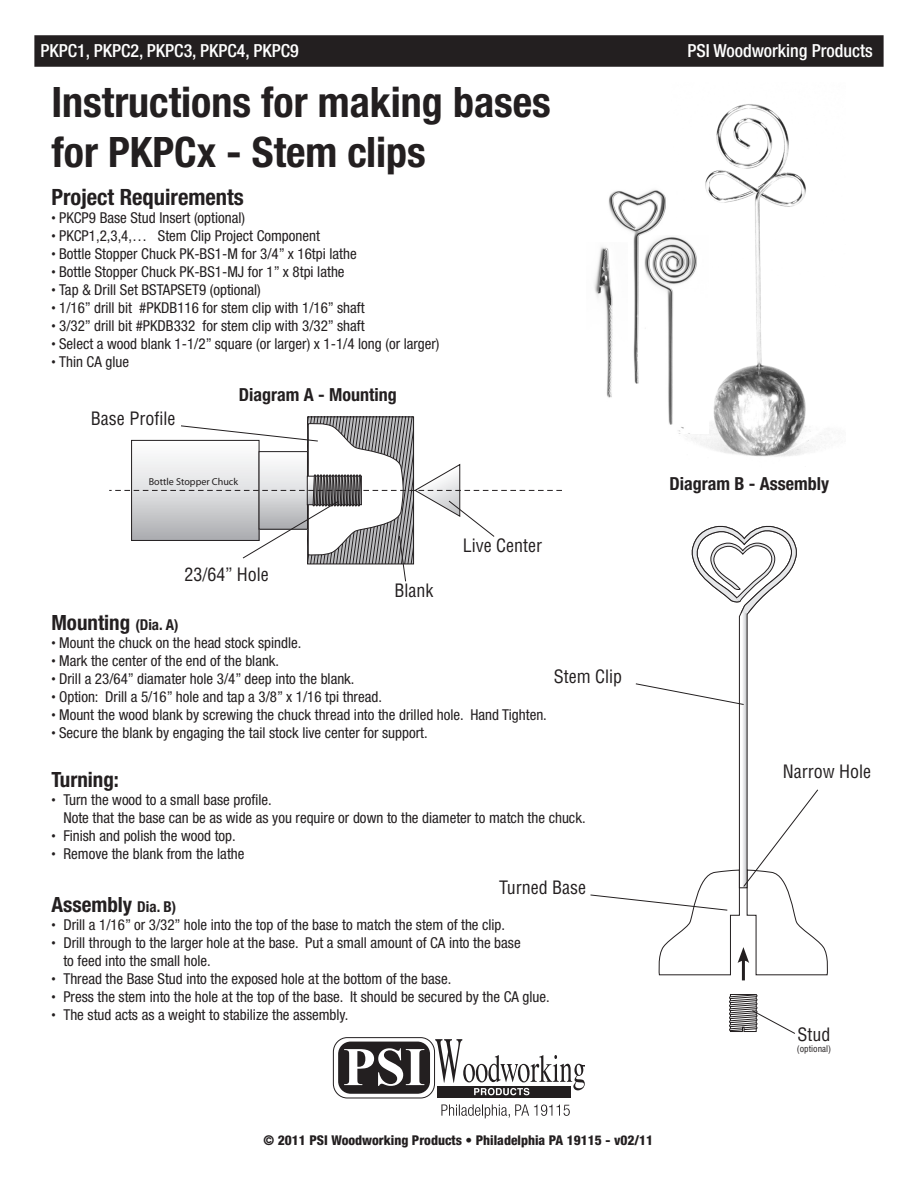
<style>
.page{position:relative;width:918px;height:1188px;background:#fff}
.page>*{position:absolute;margin:0;border:0;box-sizing:border-box;transform-origin:0 0}
.t1{font:700 condensed 42px/50.4px "Helvetica Neue";color:#231f20}
.Heading_1{font:700 condensed 22.5px "Helvetica Neue";color:#231f20}
.t2{font:700 condensed 21px "Helvetica Neue";color:#231f20}
.t3{font:condensed 18px "Helvetica";color:#231f20}
.t4{font:500 condensed 18px "Helvetica Neue";color:#fff}
.t5{font:700 condensed 18px "Helvetica Neue";color:#231f20}
.t6{font:condensed 15px "Helvetica Neue";color:#231f20}
.t7{font:800 condensed 13.5px "Helvetica Neue";color:#231f20}
.t8{font:10.05px "Myriad Pro";color:#231f20}
.t9{font:condensed 9px "Helvetica";color:#231f20}
.s1{font-family:"Helvetica CY Plain";font-stretch:normal}
.s2{font-size:15px}
</style>
<div class="page">
<div style="left:35px;top:36px;width:848px;height:30px;background:#231f20"></div>
<div style="left:34px;top:35px;width:850px;height:32px;border:2px solid #231f20"></div>
<svg style="left:441px;top:1104px;width:129px;height:14px"></svg>
<div style="left:333px;top:1037px;width:102px;height:61px;border:1px solid #231f20;border-radius:14px"></div>
<svg style="left:438px;top:1095px;width:133px;height:2px"></svg>
<svg style="left:338px;top:1039px;width:247px;height:56px"></svg>
<svg style="left:729px;top:994px;width:66px;height:40px"></svg>
<hr style="left:742px;top:957px;width:3px;height:23px;background:#231f20">
<svg style="left:590px;top:525px;width:238px;height:450px"></svg>
<img style="left:678px;top:104px;width:143px;height:353px">
<svg style="left:109px;top:417px;width:453px;height:165px"></svg>
<img style="left:608px;top:190px;width:58px;height:194px">
<img style="left:641px;top:236px;width:68px;height:197px">
<img style="left:594px;top:243px;width:33px;height:155px">
<p class="t4" style="left:40px;top:40px;width:260px">PKPC1, PKPC2, PKPC3, PKPC4, PKPC9</p>
<p class="t4" style="left:687px;top:40px;width:187px">PSI Woodworking Products</p>
<p class="t1" style="left:51px;top:76px;width:501px">Instructions for making bases for PKPCx - Stem clips</p>
<p class="Heading_1" style="left:51px;top:184px;width:194px">Project Requirements</p>
<p class="t6" style="left:51px;top:209px;width:195px"><span class="s1">•</span> PKCP9 Base Stud Insert (optional)</p>
<p class="t6" style="left:51px;top:227px;width:270px"><span class="s1">•</span> PKCP1,2,3,4,… Stem Clip Project Component</p>
<p class="t6" style="left:51px;top:245px;width:307px"><span class="s1">•</span> Bottle Stopper Chuck PK-BS1-M for 3/4” x 16tpi lathe</p>
<p class="t6" style="left:51px;top:263px;width:295px"><span class="s1">•</span> Bottle Stopper Chuck PK-BS1-MJ for 1” x 8tpi lathe</p>
<p class="t6" style="left:51px;top:281px;width:211px"><span class="s1">•</span> Tap &amp; Drill Set BSTAPSET9 (optional)</p>
<p class="t6" style="left:51px;top:299px;width:315px"><span class="s1">•</span> 1/16” drill bit #PKDB116 for stem clip with 1/16” shaft</p>
<p class="t6" style="left:51px;top:317px;width:315px"><span class="s1">•</span> 3/32” drill bit #PKDB332 for stem clip with 3/32” shaft</p>
<p class="t6" style="left:51px;top:335px;width:390px"><span class="s1">•</span> Select a wood blank 1-1/2” square (or larger) x 1-1/4 long (or larger)</p>
<p class="t6" style="left:51px;top:353px;width:79px"><span class="s1">•</span> Thin CA glue</p>
<p class="t3" style="left:91px;top:407px;width:86px">Base Profile</p>
<p class="t5" style="left:239px;top:383px;width:159px">Diagram A - Mounting</p>
<p class="t8" style="left:149px;top:475px;width:91px">Bottle Stopper Chuck</p>
<p class="t3" style="left:184px;top:563px;width:86px">23/64” Hole</p>
<p class="t3" style="left:395px;top:579px;width:40px">Blank</p>
<p class="t3" style="left:463px;top:535px;width:81px">Live Center</p>
<p class="t2" style="left:51px;top:609px;width:129px">Mounting <span class="s2">(Dia. A)</span></p>
<p class="t6" style="left:51px;top:634px;width:252px"><span class="s1">•</span> Mount the chuck on the head stock spindle.</p>
<p class="t6" style="left:51px;top:652px;width:229px"><span class="s1">•</span> Mark the center of the end of the blank.</p>
<p class="t6" style="left:51px;top:670px;width:305px"><span class="s1">•</span> Drill a 23/64” diamater hole 3/4” deep into the blank.</p>
<p class="t6" style="left:51px;top:688px;width:332px"><span class="s1">•</span> Option: Drill a 5/16” hole and tap a 3/8” x 1/16 tpi thread.</p>
<p class="t6" style="left:51px;top:706px;width:497px"><span class="s1">•</span> Mount the wood blank by screwing the chuck thread into the drilled hole. Hand Tighten.</p>
<p class="t6" style="left:51px;top:724px;width:378px"><span class="s1">•</span> Secure the blank by engaging the tail stock live center for support.</p>
<p class="t2" style="left:51px;top:767px;width:69px">Turning:</p>
<p class="t6" style="left:51px;top:791px;width:222px"><span class="s1">•</span> Turn the wood to a small base profile.</p>
<p class="t6" style="left:63px;top:809px;width:524px">Note that the base can be as wide as you require or down to the diameter to match the chuck.</p>
<p class="t6" style="left:51px;top:827px;width:186px"><span class="s1">•</span> Finish and polish the wood top.</p>
<p class="t6" style="left:51px;top:845px;width:195px"><span class="s1">•</span> Remove the blank from the lathe</p>
<p class="t2" style="left:51px;top:892px;width:126px">Assembly <span class="s2">Dia. B)</span></p>
<p class="t6" style="left:51px;top:916px;width:455px"><span class="s1">•</span> Drill a 1/16” or 3/32” hole into the top of the base to match the stem of the clip.</p>
<p class="t6" style="left:51px;top:934px;width:471px"><span class="s1">•</span> Drill through to the larger hole at the base. Put a small amount of CA into the base</p>
<p class="t6" style="left:63px;top:952px;width:149px">to feed into the small hole.</p>
<p class="t6" style="left:51px;top:970px;width:401px"><span class="s1">•</span> Thread the Base Stud into the exposed hole at the bottom of the base.</p>
<p class="t6" style="left:51px;top:988px;width:500px"><span class="s1">•</span> Press the stem into the hole at the top of the base. It should be secured by the CA glue.</p>
<p class="t6" style="left:51px;top:1006px;width:299px"><span class="s1">•</span> The stud acts as a weight to stabilize the assembly.</p>
<p class="t3" style="left:554px;top:665px;width:70px">Stem Clip</p>
<p class="t3" style="left:499px;top:876px;width:89px">Turned Base</p>
<p class="t5" style="left:670px;top:472px;width:161px">Diagram B - Assembly</p>
<p class="t3" style="left:783px;top:760px;width:90px">Narrow Hole</p>
<p class="t3" style="left:798px;top:1023px;width:35px">Stud</p>
<p class="t9" style="left:797px;top:1043px;width:36px">(optional)</p>
<p class="t7" style="left:264px;top:1131px;width:391px">© 2011 PSI Woodworking Products • Philadelphia PA 19115 - v02/11</p>
</div>
